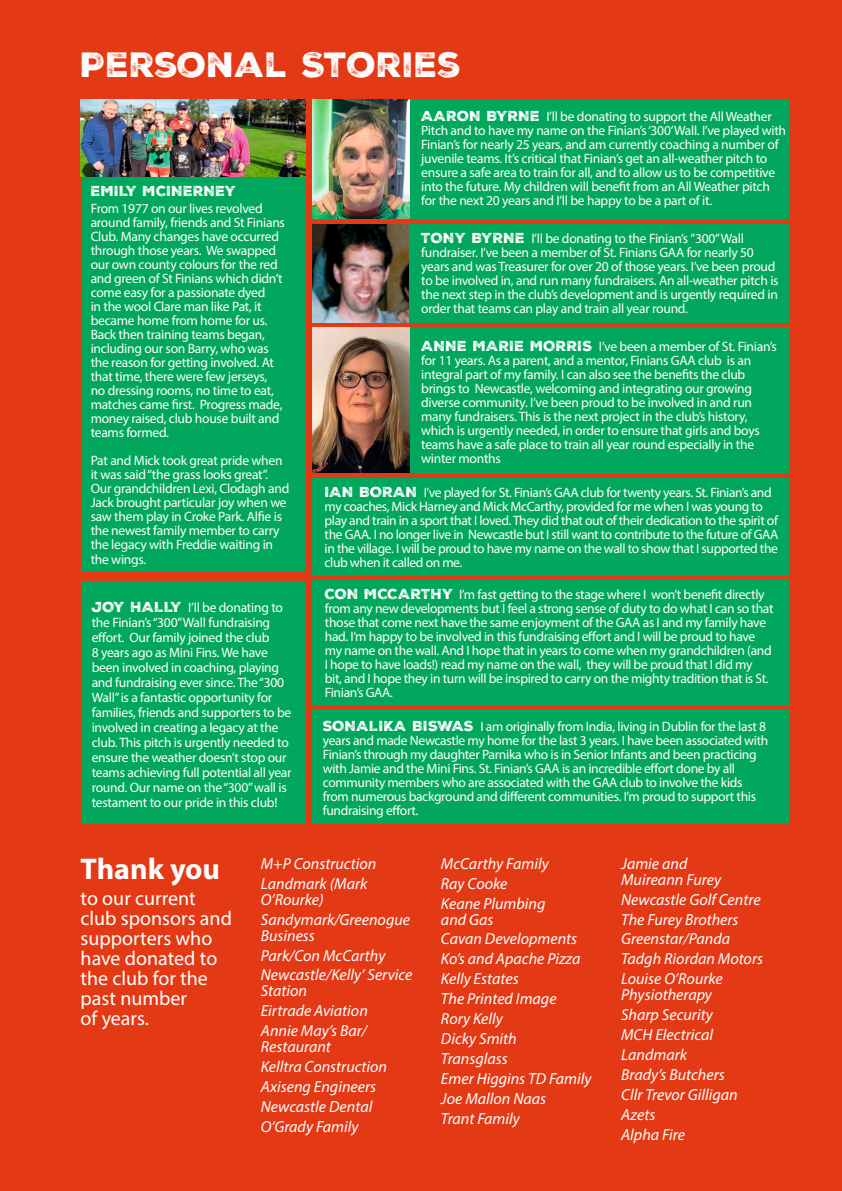
<style>
.page{position:relative;width:842px;height:1191px;background:#e43915}
.page>*{position:absolute;margin:0;border:0;box-sizing:border-box;transform-origin:0 0}
.Heading{font:34px "Nexa Rust Sans Black 2";color:#fff}
.Body_Semi-bold{font:700 30px "Myriad Pro";color:#fff}
.Body_Semi-bold-2{font:20px/20px "Myriad Pro";color:#fff}
.Body_Semi-bold-3{font:italic 16px/16px "Myriad Pro";color:#fff}
.Body_Semi-bold-4{font:14px "Nexa Rust Sans Black 2";letter-spacing:.01em;color:#fff}
.Body_Semi-bold-5{font:13.6px/14px "Myriad Pro";letter-spacing:-.02em;color:#fff}
.s1{font-family:"Nexa Rust Sans Black 2";font-size:14px}
</style>
<div class="page">
<div style="left:81px;top:106px;width:224px;height:466px;background:#00a75d"></div>
<img style="left:81px;top:99px;width:224px;height:77px">
<div style="left:410px;top:99px;width:380px;height:120px;background:#00a75d"></div>
<img style="left:313px;top:99px;width:97px;height:120px">
<img style="left:313px;top:224px;width:97px;height:98px">
<div style="left:410px;top:224px;width:380px;height:98px;background:#00a75d"></div>
<div style="left:410px;top:327px;width:380px;height:145px;background:#00a75d"></div>
<img style="left:313px;top:327px;width:97px;height:145px">
<div style="left:81px;top:582px;width:224px;height:242px;background:#00a75d"></div>
<div style="left:313px;top:478px;width:477px;height:96px;background:#00a75d"></div>
<div style="left:313px;top:579px;width:477px;height:126px;background:#00a75d"></div>
<div style="left:313px;top:709px;width:477px;height:115px;background:#00a75d"></div>
<p class="Heading" style="left:81px;top:41px;width:382px">PERSONAL STORIES</p>
<p class="Body_Semi-bold-4" style="left:91px;top:182px;width:147px">EMILY MCINERNEY</p>
<p class="Body_Semi-bold-5" style="left:91px;top:201px;width:196px">From 1977 on our lives revolved around family, friends and St Finians<br>Club. Many changes have occurred through those years. We swapped our own county colours for the red and green of St Finians which didn’t come easy for a passionate dyed<br>in the wool Clare man like Pat, it became home from home for us.<br>Back then training teams began, including our son Barry, who was the reason for getting involved. At that time, there were few jerseys, no dressing rooms, no time to eat, matches came first. Progress made, money raised, club house built and teams formed.</p>
<p class="Body_Semi-bold-5" style="left:91px;top:453px;width:200px">Pat and Mick took great pride when it was said “the grass looks great”.<br>Our grandchildren Lexi, Clodagh and<br>Jack brought particular joy when we saw them play in Croke Park. Alfie is the newest family member to carry the legacy with Freddie waiting in the wings.</p>
<p class="Body_Semi-bold-5" style="left:92px;top:600px;width:201px;line-height:15px"><span class="s1">JOY HALLY</span> I’ll be donating to the Finian’s “300” Wall fundraising effort. Our family joined the club<br>8 years ago as Mini Fins. We have been involved in coaching, playing and fundraising ever since. The “300<br>Wall” is a fantastic opportunity for families, friends and supporters to be involved in creating a legacy at the club. This pitch is urgently needed to ensure the weather doesn’t stop our teams achieving full potential all year round. Our name on the “300” wall is testament to our pride in this club!</p>
<p class="Body_Semi-bold-5" style="left:421px;top:109px;width:366px"><span class="s1">AARON BYRNE</span> I’ll be donating to support the All Weather Pitch and to have my name on the Finian’s ‘300’Wall. I’ve played with Finian’s for nearly 25 years, and am currently coaching a number of juvenile teams. It’s critical that Finian’s get an all-weather pitch to ensure a safe area to train for all, and to allow us to be competitive into the future. My children will benefit from an All Weather pitch for the next 20 years and I’ll be happy to be a part of it.</p>
<p class="Body_Semi-bold-5" style="left:421px;top:231px;width:359px"><span class="s1">TONY BYRNE</span> I’ll be donating to the Finian’s ”300” Wall fundraiser. I’ve been a member of St. Finians GAA for nearly 50 years and was Treasurer for over 20 of those years. I’ve been proud to be involved in, and run many fundraisers. An all-weather pitch is the next step in the club’s development and is urgently required in order that teams can play and train all year round.</p>
<p class="Body_Semi-bold-5" style="left:421px;top:339px;width:357px"><span class="s1">ANNE MARIE MORRIS</span> I’ve been a member of St. Finian’s for 11 years. As a parent, and a mentor, Finians GAA club is an integral part of my family. I can also see the benefits the club brings to Newcastle, welcoming and integrating our growing diverse community. I’ve been proud to be involved in and run many fundraisers. This is the next project in the club’s history, which is urgently needed, in order to ensure that girls and boys teams have a safe place to train all year round especially in the winter months</p>
<p class="Body_Semi-bold-5" style="left:325px;top:485px;width:455px"><span class="s1">IAN BORAN</span> I’ve played for St. Finian’s GAA club for twenty years. St. Finian’s and my coaches, Mick Harney and Mick McCarthy, provided for me when I was young to play and train in a sport that I loved. They did that out of their dedication to the spirit of the GAA. I no longer live in Newcastle but I still want to contribute to the future of GAA in the village. I will be proud to have my name on the wall to show that I supported the club when it called on me.</p>
<p class="Body_Semi-bold-5" style="left:325px;top:587px;width:450px"><span class="s1">CON MCCARTHY</span> I’m fast getting to the stage where I won’t benefit directly from any new developments but I feel a strong sense of duty to do what I can so that those that come next have the same enjoyment of the GAA as I and my family have had. I’m happy to be involved in this fundraising effort and I will be proud to have my name on the wall. And I hope that in years to come when my grandchildren (and I hope to have loads!) read my name on the wall, they will be proud that I did my<br>bit, and I hope they in turn will be inspired to carry on the mighty tradition that is St.<br>Finian’s GAA.</p>
<p class="Body_Semi-bold-5" style="left:323px;top:719px;width:447px"><span class="s1">SONALIKA BISWAS</span> I am originally from India, living in Dublin for the last 8 years and made Newcastle my home for the last 3 years. I have been associated with Finian’s through my daughter Parnika who is in Senior Infants and been practicing with Jamie and the Mini Fins. St. Finian’s GAA is an incredible effort done by all community members who are associated with the GAA club to involve the kids from numerous background and different communities. I’m proud to support this fundraising effort.</p>
<p class="Body_Semi-bold" style="left:81px;top:849px;width:141px">Thank you</p>
<p class="Body_Semi-bold-2" style="left:81px;top:887px;width:153px">to our current club sponsors and supporters who have donated to the club for the past number<br>of years.</p>
<p class="Body_Semi-bold-3" style="left:261px;top:855px;width:117px">M+P Construction</p>
<p class="Body_Semi-bold-3" style="left:261px;top:875px;width:108px">Landmark (Mark<br>O’Rourke)</p>
<p class="Body_Semi-bold-3" style="left:261px;top:911px;width:151px">Sandymark/Greenogue<br>Business</p>
<p class="Body_Semi-bold-3" style="left:261px;top:947px;width:126px">Park/Con McCarthy</p>
<p class="Body_Semi-bold-3" style="left:261px;top:966px;width:153px">Newcastle/Kelly’ Service<br>Station</p>
<p class="Body_Semi-bold-3" style="left:261px;top:1002px;width:109px">Eirtrade Aviation</p>
<p class="Body_Semi-bold-3" style="left:261px;top:1022px;width:108px">Annie May’s Bar/<br>Restaurant</p>
<p class="Body_Semi-bold-3" style="left:261px;top:1058px;width:128px">Kelltra Construction</p>
<p class="Body_Semi-bold-3" style="left:261px;top:1078px;width:117px">Axiseng Engineers</p>
<p class="Body_Semi-bold-3" style="left:261px;top:1098px;width:113px">Newcastle Dental</p>
<p class="Body_Semi-bold-3" style="left:261px;top:1118px;width:99px">O’Grady Family</p>
<p class="Body_Semi-bold-3" style="left:441px;top:855px;width:109px">McCarthy Family</p>
<p class="Body_Semi-bold-3" style="left:441px;top:875px;width:68px">Ray Cooke</p>
<p class="Body_Semi-bold-3" style="left:441px;top:895px;width:106px">Keane Plumbing and Gas</p>
<p class="Body_Semi-bold-3" style="left:441px;top:931px;width:138px">Cavan Developments</p>
<p class="Body_Semi-bold-3" style="left:441px;top:950px;width:141px">Ko’s and Apache Pizza</p>
<p class="Body_Semi-bold-3" style="left:441px;top:970px;width:79px">Kelly Estates</p>
<p class="Body_Semi-bold-3" style="left:441px;top:990px;width:117px">The Printed Image</p>
<p class="Body_Semi-bold-3" style="left:441px;top:1010px;width:63px">Rory Kelly</p>
<p class="Body_Semi-bold-3" style="left:441px;top:1030px;width:77px">Dicky Smith</p>
<p class="Body_Semi-bold-3" style="left:441px;top:1050px;width:68px">Transglass</p>
<p class="Body_Semi-bold-3" style="left:441px;top:1070px;width:152px">Emer Higgins TD Family</p>
<p class="Body_Semi-bold-3" style="left:441px;top:1090px;width:107px">Joe Mallon Naas</p>
<p class="Body_Semi-bold-3" style="left:441px;top:1110px;width:80px">Trant Family</p>
<p class="Body_Semi-bold-3" style="left:621px;top:855px;width:101px">Jamie and<br>Muireann Furey</p>
<p class="Body_Semi-bold-3" style="left:621px;top:891px;width:141px">Newcastle Golf Centre</p>
<p class="Body_Semi-bold-3" style="left:621px;top:911px;width:119px">The Furey Brothers</p>
<p class="Body_Semi-bold-3" style="left:621px;top:931px;width:111px">Greenstar/Panda</p>
<p class="Body_Semi-bold-3" style="left:621px;top:950px;width:143px">Tadgh Riordan Motors</p>
<p class="Body_Semi-bold-3" style="left:621px;top:970px;width:103px">Louise O’Rourke<br>Physiotherapy</p>
<p class="Body_Semi-bold-3" style="left:621px;top:1006px;width:93px">Sharp Security</p>
<p class="Body_Semi-bold-3" style="left:621px;top:1026px;width:93px">MCH Electrical</p>
<p class="Body_Semi-bold-3" style="left:621px;top:1046px;width:67px">Landmark</p>
<p class="Body_Semi-bold-3" style="left:621px;top:1066px;width:105px">Brady’s Butchers</p>
<p class="Body_Semi-bold-3" style="left:621px;top:1086px;width:118px">Cllr Trevor Gilligan</p>
<p class="Body_Semi-bold-3" style="left:621px;top:1106px;width:36px">Azets</p>
<p class="Body_Semi-bold-3" style="left:621px;top:1126px;width:65px">Alpha Fire</p>
</div>
